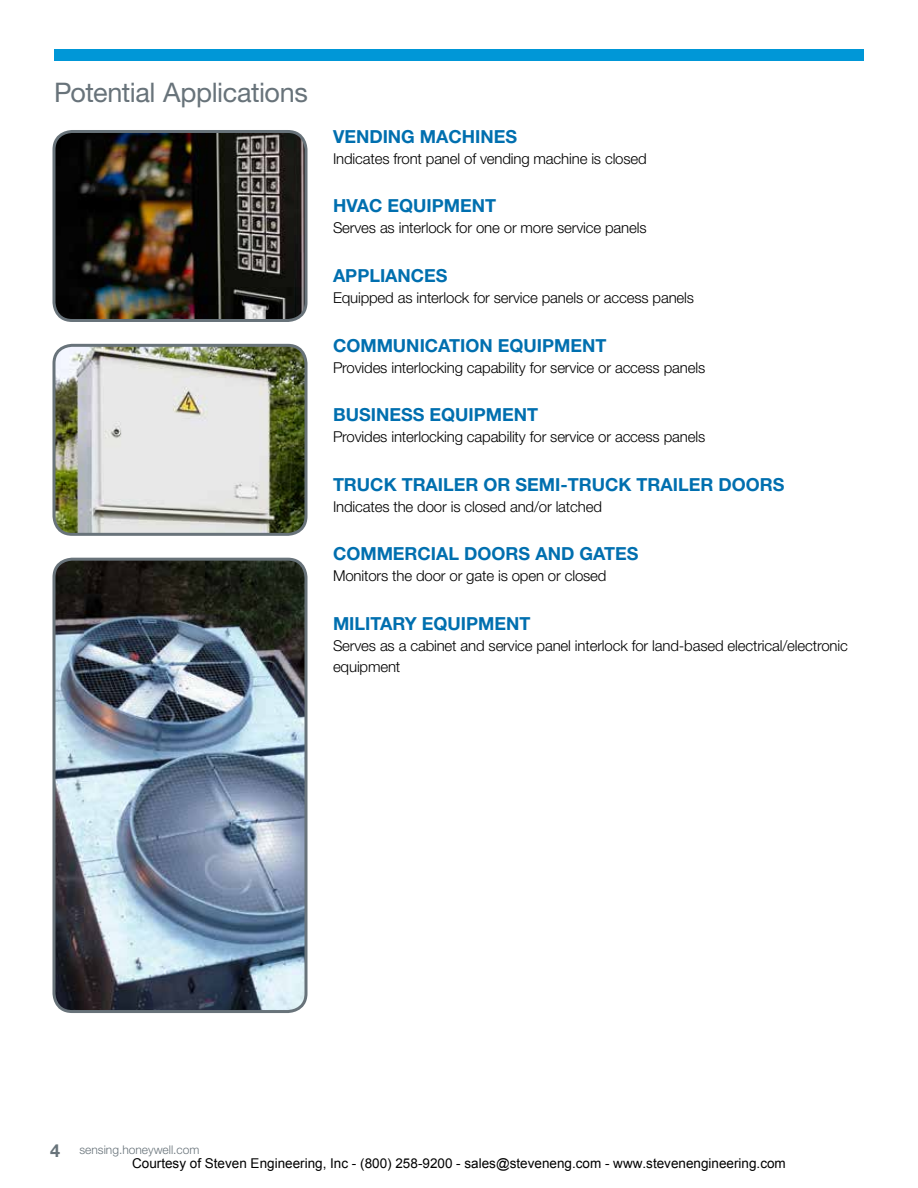
<style>
.page{position:relative;width:918px;height:1188px;background:#fff}
.page>*{position:absolute;margin:0;border:0;box-sizing:border-box;transform-origin:0 0}
.t1{font:27px "Helvetica Neue LT Std";letter-spacing:-.015em;color:#68737a}
.t2{font:700 18px "Helvetica Neue LT Std";color:#006faf}
.t3{font:300 15px/21px "Helvetica Neue LT Std";letter-spacing:-.01em;color:#000}
.t4{font:13.5px "Arial";color:#000}
.t5{font:300 12px "Helvetica Neue LT Std";color:#68737a}
.s1{font-weight:700;font-size:18px}
</style>
<div class="page">
<img style="left:54px;top:131px;width:250px;height:189px">
<div style="left:53px;top:130px;width:255px;height:192px;border:3px solid #68737a;border-radius:18px"></div>
<img style="left:54px;top:345px;width:250px;height:189px">
<div style="left:53px;top:344px;width:255px;height:192px;border:3px solid #68737a;border-radius:18px"></div>
<img style="left:54px;top:559px;width:250px;height:453px">
<div style="left:53px;top:558px;width:255px;height:455px;border:3px solid #68737a;border-radius:18px"></div>
<div style="left:54px;top:49px;width:810px;height:12px;background:#0097d7"></div>
<h1 class="t1" style="left:54px;top:76px;width:255px">Potential Applications</h1>
<p class="t2" style="left:333px;top:125px;width:186px">VENDING MACHINES</p>
<p class="t3" style="left:333px;top:148px;width:315px">Indicates front panel of vending machine is closed</p>
<p class="t2" style="left:333px;top:195px;width:165px">HVAC EQUIPMENT</p>
<p class="t3" style="left:333px;top:217px;width:315px">Serves as interlock for one or more service panels</p>
<p class="t2" style="left:333px;top:264px;width:116px">APPLIANCES</p>
<p class="t3" style="left:333px;top:287px;width:363px">Equipped as interlock for service panels or access panels</p>
<p class="t2" style="left:333px;top:334px;width:275px">COMMUNICATION EQUIPMENT</p>
<p class="t3" style="left:333px;top:356px;width:374px">Provides interlocking capability for service or access panels</p>
<p class="t2" style="left:333px;top:404px;width:207px">BUSINESS EQUIPMENT</p>
<p class="t3" style="left:333px;top:426px;width:374px">Provides interlocking capability for service or access panels</p>
<p class="t2" style="left:333px;top:473px;width:453px">TRUCK TRAILER OR SEMI-TRUCK TRAILER DOORS</p>
<p class="t3" style="left:333px;top:496px;width:271px">Indicates the door is closed and/or latched</p>
<p class="t2" style="left:333px;top:543px;width:307px">COMMERCIAL DOORS AND GATES</p>
<p class="t3" style="left:333px;top:565px;width:275px">Monitors the door or gate is open or closed</p>
<p class="t2" style="left:333px;top:612px;width:199px">MILITARY EQUIPMENT</p>
<p class="t3" style="left:333px;top:635px;width:516px">Serves as a cabinet and service panel interlock for land-based electrical/electronic equipment</p>
<p class="t5" style="left:50px;top:1143px;width:151px"><span class="s1">4</span> sensing.honeywell.com</p>
<p class="t4" style="left:132px;top:1154px;width:655px">Courtesy of Steven Engineering, Inc - (800) 258-9200 - sales@steveneng.com - www.stevenengineering.com</p>
</div>
